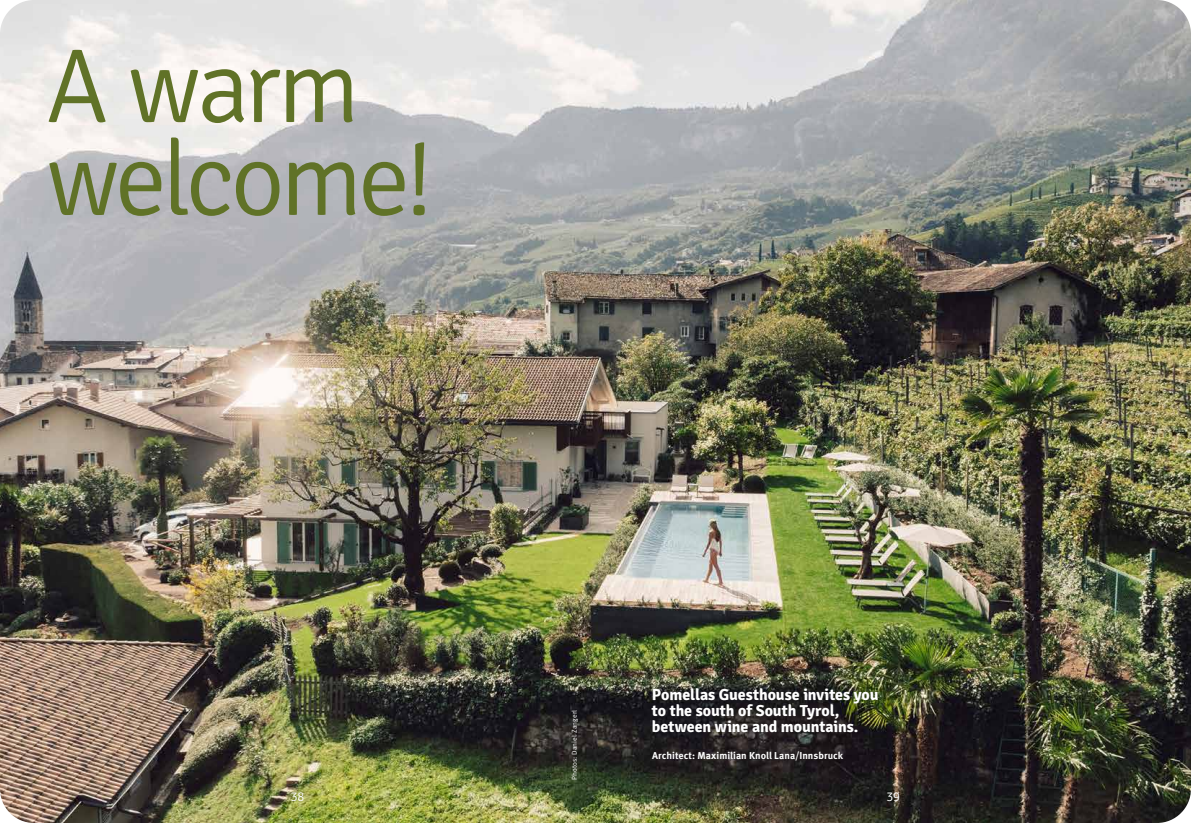
<style>
.page{position:relative;width:1191px;height:823px;background:#fff}
.page>*{position:absolute;margin:0;border:0;box-sizing:border-box;transform-origin:0 0}
.t1{font:300 104.8px/92.7px "Signika";letter-spacing:-.05em;color:#607227}
.t2{font:700 16px/16px "Signika";letter-spacing:-.005em;color:#fff}
.t3{font:300 13px "Signika";color:#fff}
.t4{font:700 10px "Meta OT";color:#fff}
.t5{font:7px "Meta OT Norm";letter-spacing:.015em;color:#fff}
</style>
<div class="page">
<img style="left:0;top:0;width:1191px;height:822px">
<h1 class="t1" style="left:46px;top:42px;width:389px">A warm welcome!</h1>
<p class="t5" style="left:570px;top:780px;width:72px;rotate:-90deg">Photos: Daniel Zangerl</p>
<p class="t2" style="left:652px;top:686px;width:228px">Pomellas Guesthouse invites you to the south of South Tyrol, between wine and mountains.</p>
<p class="t4" style="left:652px;top:748px;width:192px">Architect: Maximilian Knoll Lana/Innsbruck</p>
<p class="t3" style="left:291px;top:789px;width:15px">38</p>
<p class="t3" style="left:886px;top:789px;width:15px">39</p>
</div>
